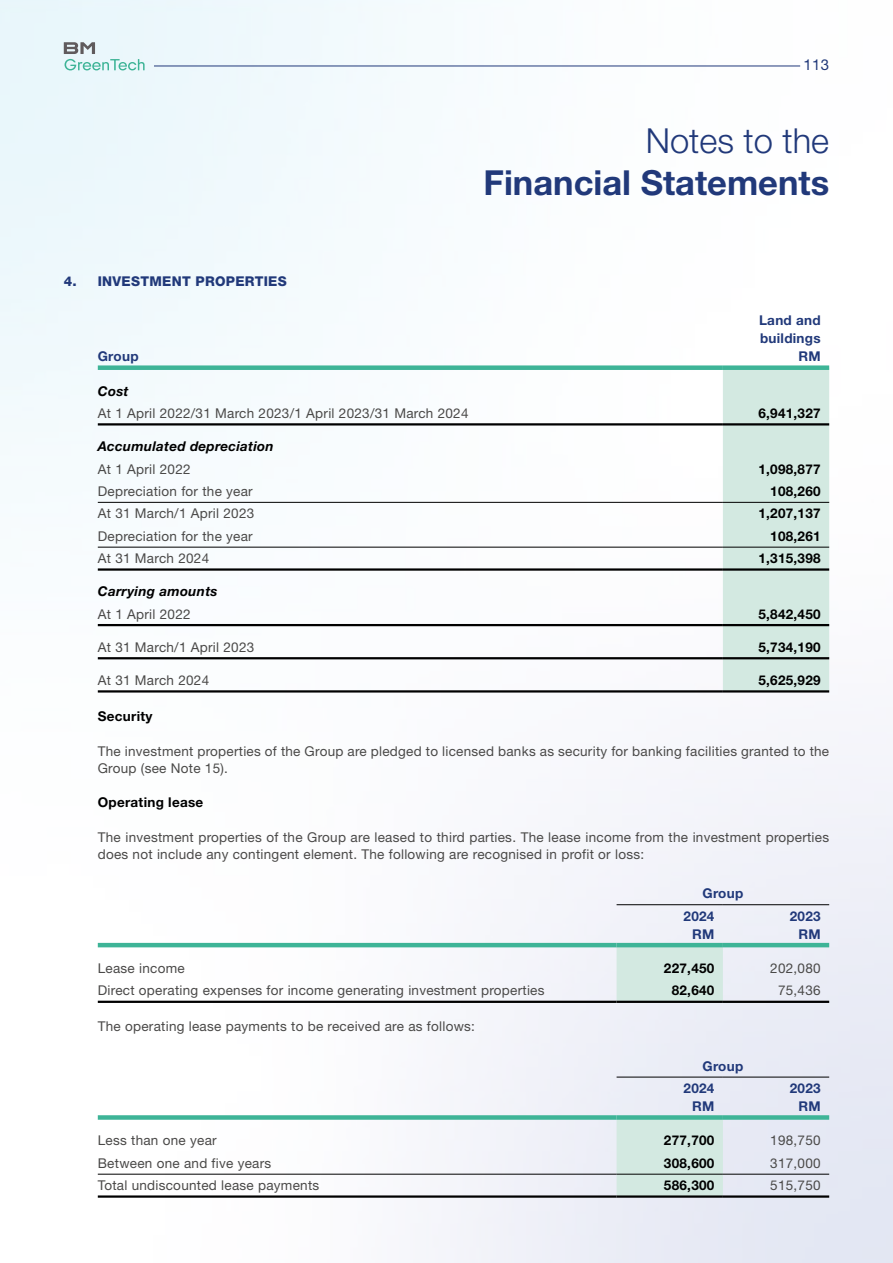
<style>
.page{position:relative;width:893px;height:1263px;background:#fff}
.page>*{position:absolute;margin:0;border:0;box-sizing:border-box;transform-origin:0 0}
.t1{font:700 34.5px "Helvetica Neue LT Std";color:#21397a}
.t2{font:300 34.5px "Helvetica Neue LT Std";color:#21397a}
.t3{font:15px "Helvetica Neue LT Std";color:#21397a}
.t4{font:13.5px/17.2px "Helvetica Neue LT Std";letter-spacing:.02em;color:#4a4948}
.t5{font:700 13.5px "Helvetica Neue LT Std";letter-spacing:.02em;color:#000}
.t6{font:700 13.5px/18px "Helvetica Neue LT Std";letter-spacing:.02em;color:#21397a;text-align:right}
.t7{font:italic 700 13.5px "Helvetica Neue LT Std";letter-spacing:.02em;color:#000}
.t8{font:800 13.5px "Helvetica Neue LT Std";letter-spacing:.02em;color:#21397a}
</style>
<div class="page">
<hr style="left:154px;top:66px;width:646px;height:1px;background:#21397a">
<svg style="left:64px;top:42px;width:81px;height:28px;background:#c6dede"></svg>
<div style="left:723px;top:370px;width:106px;height:320px;background:#d3e9e1"></div>
<div style="left:98px;top:365px;width:625px;height:5px;background:#3eb497"></div>
<div style="left:723px;top:365px;width:106px;height:5px;background:#3eb497"></div>
<hr style="left:98px;top:423px;width:625px;height:2px;background:#000">
<hr style="left:723px;top:423px;width:106px;height:2px;background:#000">
<hr style="left:98px;top:502px;width:625px;height:1px;background:#000">
<hr style="left:723px;top:502px;width:106px;height:1px;background:#000">
<hr style="left:98px;top:547px;width:625px;height:1px;background:#000">
<hr style="left:723px;top:547px;width:106px;height:1px;background:#000">
<hr style="left:98px;top:568px;width:625px;height:3px;background:#000">
<hr style="left:723px;top:568px;width:106px;height:3px;background:#000">
<hr style="left:98px;top:624px;width:625px;height:2px;background:#000">
<hr style="left:723px;top:624px;width:106px;height:2px;background:#000">
<hr style="left:98px;top:657px;width:625px;height:2px;background:#000">
<hr style="left:723px;top:657px;width:106px;height:2px;background:#000">
<hr style="left:98px;top:690px;width:625px;height:2px;background:#000">
<hr style="left:723px;top:690px;width:106px;height:2px;background:#000">
<div style="left:617px;top:947px;width:106px;height:54px;background:#d3e9e1"></div>
<hr style="left:98px;top:943px;width:519px;height:4px;background:#3eb497">
<hr style="left:617px;top:943px;width:106px;height:4px;background:#3eb497">
<hr style="left:723px;top:943px;width:106px;height:4px;background:#3eb497">
<hr style="left:617px;top:904px;width:106px;height:1px;background:#000">
<hr style="left:723px;top:904px;width:106px;height:1px;background:#000">
<hr style="left:98px;top:1001px;width:519px;height:2px;background:#000">
<hr style="left:617px;top:1001px;width:106px;height:2px;background:#000">
<hr style="left:723px;top:1001px;width:106px;height:2px;background:#000">
<div style="left:617px;top:1120px;width:106px;height:75px;background:#d3e9e1"></div>
<div style="left:98px;top:1115px;width:519px;height:5px;background:#3eb497"></div>
<div style="left:617px;top:1115px;width:106px;height:5px;background:#3eb497"></div>
<div style="left:723px;top:1115px;width:106px;height:5px;background:#3eb497"></div>
<hr style="left:617px;top:1077px;width:106px;height:1px;background:#000">
<hr style="left:723px;top:1077px;width:106px;height:1px;background:#000">
<hr style="left:98px;top:1174px;width:519px;height:1px;background:#000">
<hr style="left:617px;top:1174px;width:106px;height:1px;background:#000">
<hr style="left:723px;top:1174px;width:106px;height:1px;background:#000">
<hr style="left:98px;top:1195px;width:519px;height:3px;background:#000">
<hr style="left:617px;top:1195px;width:106px;height:3px;background:#000">
<hr style="left:723px;top:1195px;width:106px;height:3px;background:#000">
<p class="t3" style="left:804px;top:56px;width:27px">113</p>
<p class="t8" style="left:64px;top:273px;width:224px">4. INVESTMENT PROPERTIES</p>
<p class="t6" style="left:98px;top:347px;width:42px">Group</p>
<h1 class="t2" style="left:646px;top:120px;width:185px">Notes to the</h1>
<h1 class="t1" style="left:484px;top:162px;width:347px">Financial Statements</h1>
<p class="t6" style="left:759px;top:311px;width:63px">Land and buildings<br>RM</p>
<p class="t7" style="left:98px;top:382px;width:32px">Cost</p>
<p class="t4" style="left:98px;top:404px;width:372px">At 1 April 2022/31 March 2023/1 April 2023/31 March 2024</p>
<p class="t5" style="left:758px;top:405px;width:64px">6,941,327</p>
<p class="t7" style="left:98px;top:438px;width:177px">Accumulated depreciation</p>
<p class="t4" style="left:98px;top:460px;width:94px">At 1 April 2022</p>
<p class="t5" style="left:758px;top:460px;width:64px">1,098,877</p>
<p class="t4" style="left:98px;top:482px;width:156px">Depreciation for the year</p>
<p class="t5" style="left:770px;top:483px;width:52px">108,260</p>
<p class="t4" style="left:98px;top:505px;width:158px">At 31 March/1 April 2023</p>
<p class="t5" style="left:758px;top:505px;width:64px">1,207,137</p>
<p class="t4" style="left:98px;top:527px;width:156px">Depreciation for the year</p>
<p class="t5" style="left:770px;top:528px;width:52px">108,261</p>
<p class="t4" style="left:98px;top:549px;width:113px">At 31 March 2024</p>
<p class="t5" style="left:758px;top:550px;width:64px">1,315,398</p>
<p class="t7" style="left:98px;top:583px;width:121px">Carrying amounts</p>
<p class="t4" style="left:98px;top:605px;width:94px">At 1 April 2022</p>
<p class="t5" style="left:758px;top:605px;width:64px">5,842,450</p>
<p class="t4" style="left:98px;top:638px;width:158px">At 31 March/1 April 2023</p>
<p class="t5" style="left:758px;top:639px;width:64px">5,734,190</p>
<p class="t4" style="left:98px;top:671px;width:113px">At 31 March 2024</p>
<p class="t5" style="left:758px;top:672px;width:64px">5,625,929</p>
<p class="t5" style="left:98px;top:708px;width:56px">Security</p>
<p class="t4" style="left:98px;top:742px;width:733px">The investment properties of the Group are pledged to licensed banks as security for banking facilities granted to the<br>Group (see Note 15).</p>
<p class="t5" style="left:98px;top:794px;width:107px">Operating lease</p>
<p class="t4" style="left:98px;top:828px;width:733px">The investment properties of the Group are leased to third parties. The lease income from the investment properties does not include any contingent element. The following are recognised in profit or loss:</p>
<p class="t6" style="left:684px;top:882px;width:61px;line-height:22.4px;text-align:left;text-indent:19px">Group<br>2024</p>
<p class="t6" style="left:692px;top:925px;width:24px">RM</p>
<p class="t6" style="left:790px;top:907px;width:32px">2023<br>RM</p>
<p class="t4" style="left:98px;top:959px;width:88px">Lease income</p>
<p class="t5" style="left:664px;top:960px;width:52px">227,450</p>
<p class="t4" style="left:770px;top:959px;width:52px">202,080</p>
<p class="t4" style="left:98px;top:982px;width:448px">Direct operating expenses for income generating investment properties</p>
<p class="t5" style="left:672px;top:982px;width:44px">82,640</p>
<p class="t4" style="left:778px;top:982px;width:44px">75,436</p>
<p class="t4" style="left:98px;top:1018px;width:379px">The operating lease payments to be received are as follows:</p>
<p class="t6" style="left:684px;top:1054px;width:61px;line-height:22.4px;text-align:left;text-indent:19px">Group<br>2024</p>
<p class="t6" style="left:692px;top:1097px;width:24px">RM</p>
<p class="t6" style="left:790px;top:1079px;width:32px">2023<br>RM</p>
<p class="t4" style="left:98px;top:1132px;width:120px">Less than one year</p>
<p class="t5" style="left:664px;top:1132px;width:52px">277,700</p>
<p class="t4" style="left:770px;top:1132px;width:52px">198,750</p>
<p class="t4" style="left:98px;top:1154px;width:175px">Between one and five years</p>
<p class="t5" style="left:664px;top:1154px;width:52px">308,600</p>
<p class="t4" style="left:770px;top:1154px;width:52px">317,000</p>
<p class="t4" style="left:98px;top:1176px;width:223px">Total undiscounted lease payments</p>
<p class="t5" style="left:664px;top:1177px;width:52px">586,300</p>
<p class="t4" style="left:770px;top:1176px;width:52px">515,750</p>
</div>
